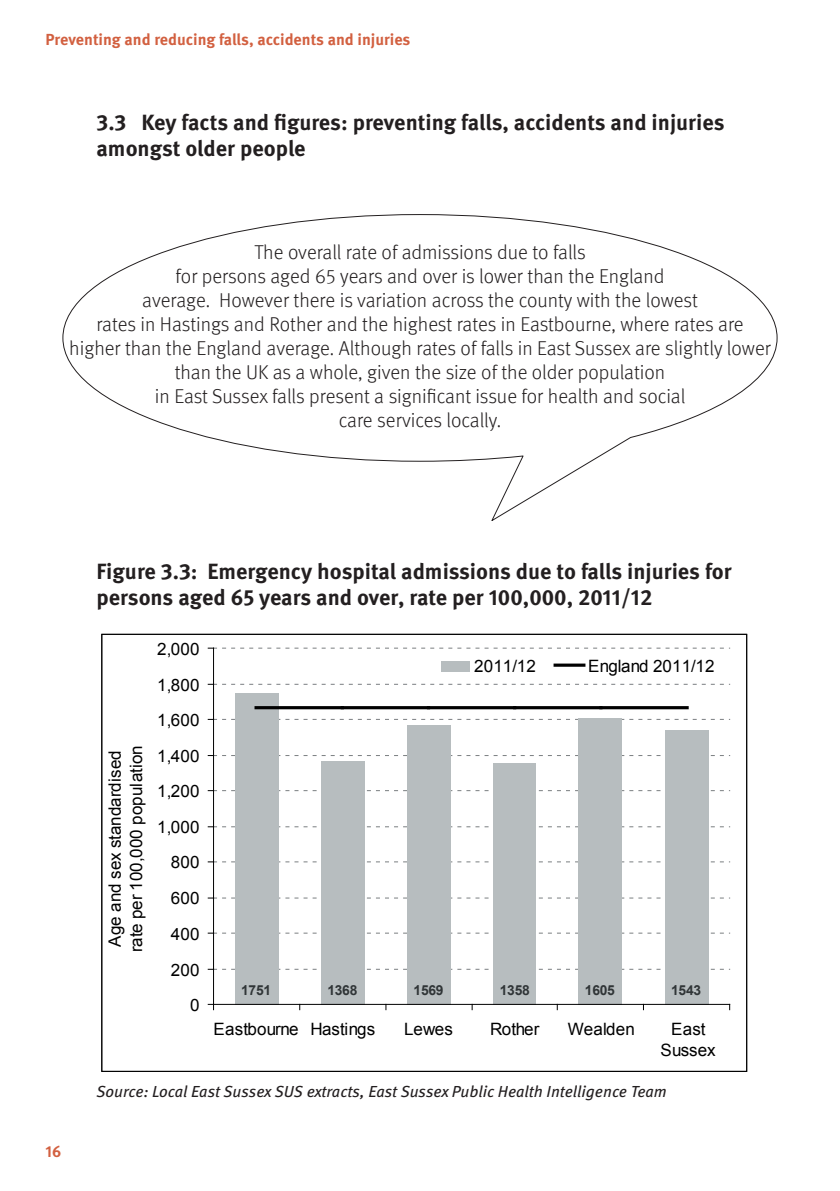
<style>
.page{position:relative;width:840px;height:1191px;background:#fff}
.page>*{position:absolute;margin:0;border:0;box-sizing:border-box;transform-origin:0 0}
.t1{font:700 22px/26.4px "Meta Pro";color:#231f20}
.t2{font:20px/24px "Meta Light LF";color:#231f20;text-align:center}
.t3{font:17px/21.2px "Arial";letter-spacing:.005em;color:#000;text-align:center}
.t4{font:italic 16px "Meta Pro";letter-spacing:-.005em;color:#231f20}
.t5{font:700 16px "Meta Pro";color:#d26040}
.t6{font:700 13.8px "Arial";letter-spacing:-.02em;color:#303537}
</style>
<div class="page">
<div style="left:235px;top:693px;width:43px;height:311px;background:#b7bdbf"></div>
<div style="left:321px;top:761px;width:43px;height:243px;background:#b7bdbf"></div>
<div style="left:407px;top:724px;width:43px;height:280px;background:#b7bdbf"></div>
<div style="left:493px;top:763px;width:42px;height:241px;background:#b7bdbf"></div>
<div style="left:578px;top:718px;width:43px;height:286px;background:#b7bdbf"></div>
<div style="left:664px;top:730px;width:44px;height:274px;background:#b7bdbf"></div>
<hr style="left:213px;top:648px;width:1px;height:356px;background:#000">
<svg style="left:208px;top:969px;width:516px;height:1px"></svg>
<svg style="left:208px;top:932px;width:516px;height:1px"></svg>
<svg style="left:208px;top:897px;width:516px;height:1px"></svg>
<svg style="left:208px;top:861px;width:516px;height:1px"></svg>
<svg style="left:208px;top:826px;width:516px;height:1px"></svg>
<svg style="left:208px;top:790px;width:521px;height:1px"></svg>
<svg style="left:208px;top:755px;width:521px;height:1px"></svg>
<svg style="left:208px;top:719px;width:521px;height:1px"></svg>
<svg style="left:208px;top:684px;width:516px;height:1px"></svg>
<svg style="left:208px;top:648px;width:516px;height:1px"></svg>
<hr style="left:213px;top:1004px;width:516px;height:1px;background:#000">
<hr style="left:256px;top:706px;width:86px;height:3px;background:#000">
<hr style="left:342px;top:706px;width:86px;height:3px;background:#000">
<hr style="left:428px;top:706px;width:86px;height:3px;background:#000">
<hr style="left:514px;top:706px;width:86px;height:3px;background:#000">
<hr style="left:600px;top:706px;width:86px;height:3px;background:#000">
<div style="left:441px;top:661px;width:28px;height:10px;background:#b7bdbf"></div>
<svg style="left:555px;top:663px;width:28px;height:4px"></svg>
<svg style="left:62px;top:214px;width:715px;height:307px"></svg>
<p class="t5" style="left:45px;top:29px;width:366px">Preventing and reducing falls, accidents and injuries</p>
<p class="t1" style="left:96px;top:109px;width:629px">3.3 Key facts and figures: preventing falls, accidents and injuries amongst older people</p>
<p class="t2" style="left:69px;top:240px;width:702px">The overall rate of admissions due to falls<br>for persons aged 65 years and over is lower than the England<br>average. However there is variation across the county with the lowest<br>rates in Hastings and Rother and the highest rates in Eastbourne, where rates are higher than the England average. Although rates of falls in East Sussex are slightly lower than the UK as a whole, given the size of the older population<br>in East Sussex falls present a significant issue for health and social<br>care services locally.</p>
<p class="t1" style="left:96px;top:558px;width:636px">Figure 3.3: Emergency hospital admissions due to falls injuries for persons aged 65 years and over, rate per 100,000, 2011/12</p>
<p class="t3" style="left:104px;top:952px;width:209px;rotate:-90deg">Age and sex standardised rate per 100,000 population</p>
<p class="t3" style="left:157px;top:638px;width:44px">2,000</p>
<p class="t3" style="left:157px;top:674px;width:44px">1,800</p>
<p class="t3" style="left:157px;top:709px;width:44px">1,600</p>
<p class="t3" style="left:157px;top:745px;width:44px">1,400</p>
<p class="t3" style="left:157px;top:780px;width:44px">1,200</p>
<p class="t3" style="left:157px;top:816px;width:44px">1,000</p>
<p class="t3" style="left:171px;top:852px;width:30px">800</p>
<p class="t3" style="left:171px;top:888px;width:30px">600</p>
<p class="t3" style="left:171px;top:923px;width:30px">400</p>
<p class="t3" style="left:171px;top:959px;width:30px">200</p>
<p class="t3" style="left:190px;top:994px;width:11px">0</p>
<p class="t3" style="left:474px;top:655px;width:63px">2011/12</p>
<p class="t3" style="left:587px;top:655px;width:128px">England 2011/12</p>
<p class="t6" style="left:241px;top:981px;width:31px">1751</p>
<p class="t6" style="left:327px;top:981px;width:31px">1368</p>
<p class="t6" style="left:413px;top:981px;width:31px">1569</p>
<p class="t6" style="left:499px;top:981px;width:31px">1358</p>
<p class="t6" style="left:584px;top:981px;width:31px">1605</p>
<p class="t6" style="left:670px;top:981px;width:31px">1543</p>
<p class="t3" style="left:213px;top:1018px;width:163px">Eastbourne Hastings</p>
<p class="t3" style="left:404px;top:1018px;width:50px">Lewes</p>
<p class="t3" style="left:490px;top:1018px;width:51px">Rother</p>
<p class="t3" style="left:567px;top:1018px;width:68px">Wealden</p>
<p class="t3" style="left:660px;top:1018px;width:57px">East<br>Sussex</p>
<p class="t5" style="left:45px;top:1141px;width:17px">16</p>
<p class="t4" style="left:96px;top:1082px;width:571px">Source: Local East Sussex SUS extracts, East Sussex Public Health Intelligence Team</p>
</div>
